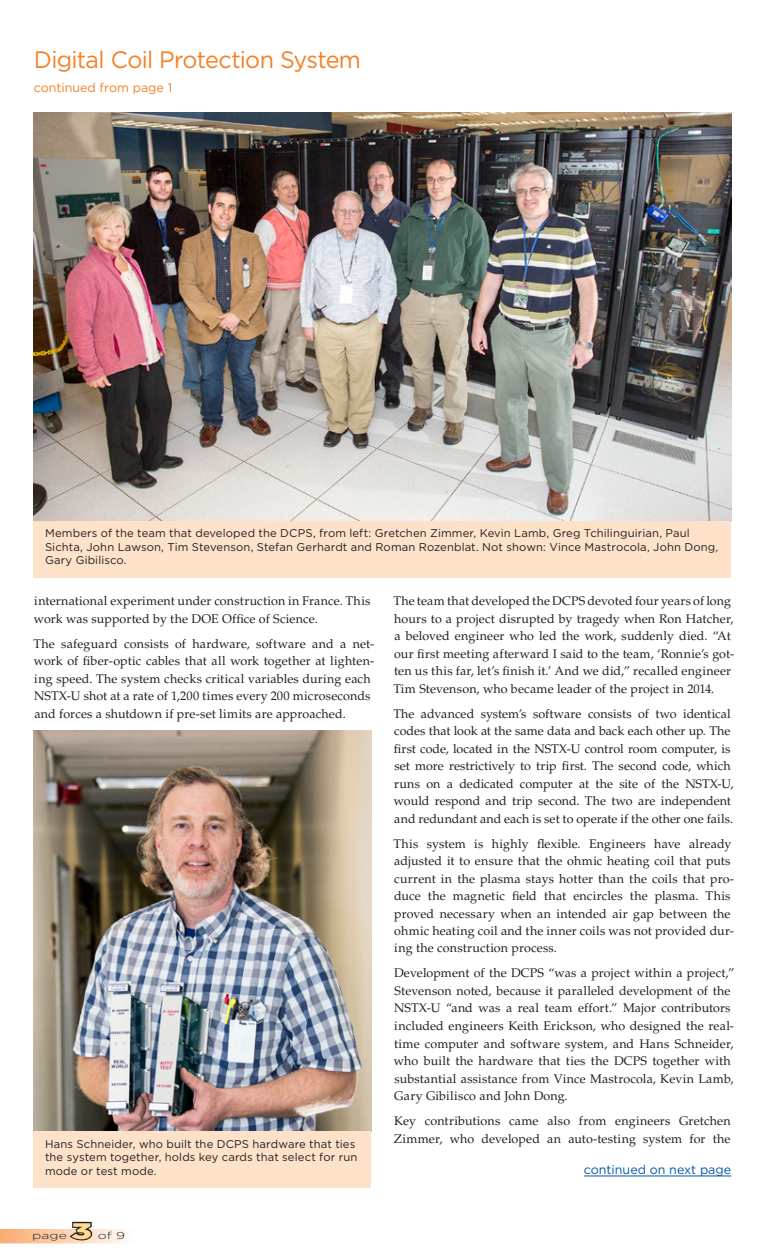
<style>
.page{position:relative;width:765px;height:1260px;background:#fff}
.page>*{position:absolute;margin:0;border:0;box-sizing:border-box;transform-origin:0 0}
.t1{font:23.75px "Gotham";letter-spacing:-.03em;color:#f58025}
.t2{font:900 22.5px "Gotham";color:#ffd990;scale:1.5 1}
.t3{font:12.5px/17.5px "Palatino LT Std";letter-spacing:.01em;color:#231f20}
.t4{font:12.5px "Gotham";color:#0055a7}
.t5{font:12.5px "Gotham";color:#f58025}
.t6{font:11.25px/13.5px "Gotham";letter-spacing:.01em;color:#231f20}
.t7{font:300 10px "Gotham";color:#231f20;scale:1.4 1}
</style>
<div class="page">
<img style="left:34px;top:112px;width:697px;height:409px">
<div style="left:34px;top:521px;width:697px;height:57px;background:#fee1c9"></div>
<img style="left:34px;top:731px;width:337px;height:400px">
<div style="left:34px;top:1131px;width:337px;height:57px;background:#fee1c9"></div>
<hr style="left:584px;top:1176px;width:147px;height:1px;background:#0055a7">
<svg style="left:0;top:1221px;width:126px;height:22px"></svg>
<h1 class="t1" style="left:34px;top:45px;width:329px">Digital Coil Protection System</h1>
<p class="t5" style="left:34px;top:79px;width:140px">continued from page 1</p>
<p class="t6" style="left:45px;top:526px;width:675px">Members of the team that developed the DCPS, from left: Gretchen Zimmer, Kevin Lamb, Greg Tchilinguirian, Paul<br>Sichta, John Lawson, Tim Stevenson, Stefan Gerhardt and Roman Rozenblat. Not shown: Vince Mastrocola, John Dong,<br>Gary Gibilisco.</p>
<p class="t3" style="left:34px;top:592px;width:338px">international experiment under construction in France. This work was supported by the DOE Office of Science.</p>
<p class="t3" style="left:33px;top:635px;width:342px">The safeguard consists of hardware, software and a net&shy;work of fiber-optic cables that all work together at lighten&shy;ing speed. The system checks critical variables during each NSTX-U shot at a rate of 1,200 times every 200 microseconds and forces a shutdown if pre-set limits are approached.</p>
<p class="t6" style="left:45px;top:1137px;width:314px">Hans Schneider, who built the DCPS hardware that ties the system together, holds key cards that select for run mode or test mode.</p>
<p class="t7" style="left:32px;top:1229px;width:26px">page</p>
<h2 class="t2" style="left:71px;top:1215px;width:15px">3</h2>
<p class="t7" style="left:98px;top:1229px;width:21px">of 9</p>
<p class="t3" style="left:393px;top:592px;width:342px">The team that developed the DCPS devoted four years of long hours to a project disrupted by tragedy when Ron Hatcher, a beloved engineer who led the work, suddenly died. “At our first meeting afterward I said to the team, ‘Ronnie’s got&shy;ten us this far, let’s finish it.’ And we did,” recalled engineer Tim Stevenson, who became leader of the project in 2014.</p>
<p class="t3" style="left:393px;top:705px;width:342px">The advanced system’s software consists of two identical codes that look at the same data and back each other up. The first code, located in the NSTX-U control room computer, is set more restrictively to trip first. The second code, which runs on a dedicated computer at the site of the NSTX-U, would respond and trip second. The two are independent and redundant and each is set to operate if the other one fails.</p>
<p class="t3" style="left:393px;top:835px;width:342px">This system is highly flexible. Engineers have already adjusted it to ensure that the ohmic heating coil that puts current in the plasma stays hotter than the coils that pro&shy;duce the magnetic field that encircles the plasma. This proved necessary when an intended air gap between the ohmic heating coil and the inner coils was not provided dur&shy;ing the construction process.</p>
<p class="t3" style="left:394px;top:965px;width:342px">Development of the DCPS “was a project within a project,” Stevenson noted, because it paralleled development of the NSTX-U “and was a real team effort.” Major contributors included engineers Keith Erickson, who designed the real&shy;time computer and software system, and Hans Schneider, who built the hardware that ties the DCPS together with substantial assistance from Vince Mastrocola, Kevin Lamb, Gary Gibilisco and John Dong.</p>
<p class="t3" style="left:394px;top:1112px;width:338px">Key contributions came also from engineers Gretchen<br>Zimmer, who developed an auto-testing system for the</p>
<p class="t4" style="left:584px;top:1162px;width:149px">continued on next page</p>
</div>
